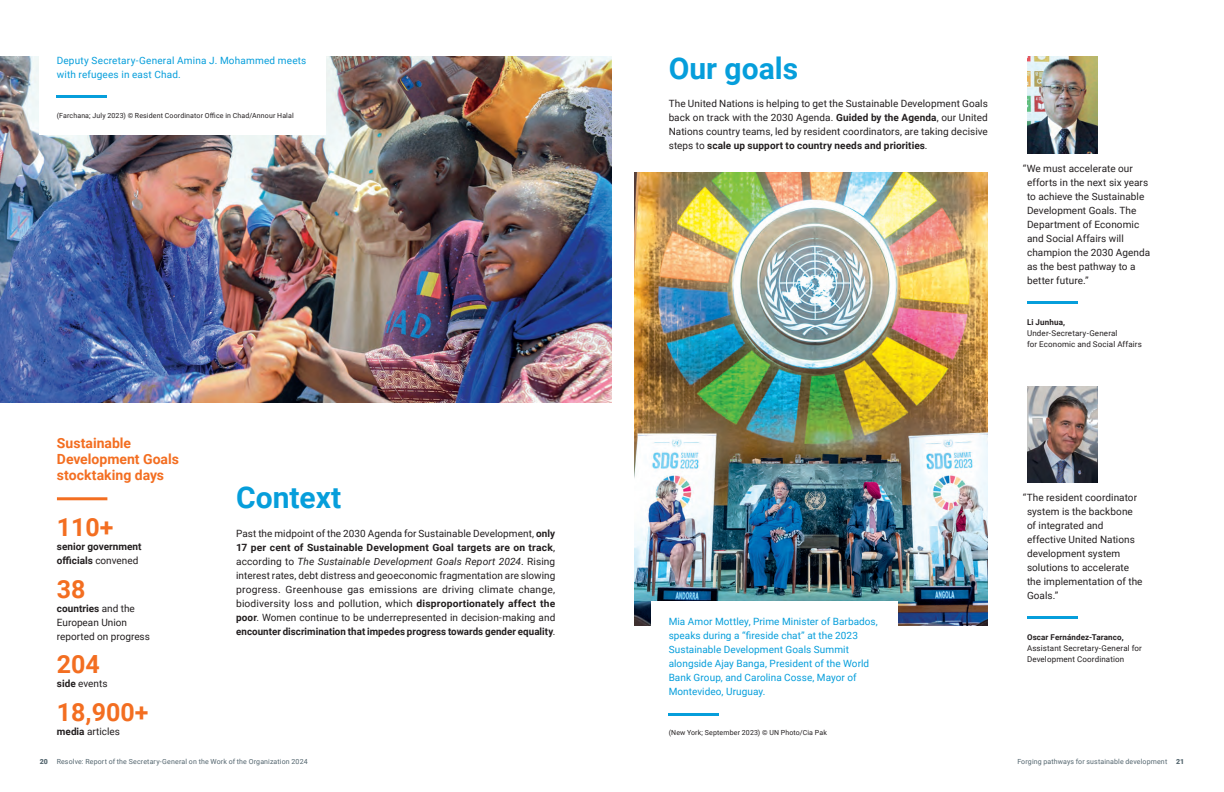
<style>
.page{position:relative;width:1224px;height:792px;background:#fff}
.page>*{position:absolute;margin:0;border:0;box-sizing:border-box;transform-origin:0 0}
.Paragraph_title{font:700 30px "Roboto";color:#069edb}
.Data{font:700 25px "Roboto";color:#f36e21}
.Highlight_Title{font:700 14px/16px "Roboto";color:#f36e21}
.Body_copy{font:10px/14px "Roboto";letter-spacing:.005em;color:#231f20;text-align:justify}
.Caption_blue_text{font:10px/14px "Roboto";letter-spacing:.01em;color:#069edb}
.Highlight_text{font:10px/14px "Roboto";color:#231f20}
.Highlight_text-2{font:700 10px/14px "Roboto";color:#231f20}
.Quote_signature{font:8px/11px "Roboto";letter-spacing:.02em;color:#231f20}
.t1{font:7px "Roboto";letter-spacing:.02em;color:#53656e}
.Caption_copyright_black{font:7px "Roboto";letter-spacing:.02em;color:#231f20}
.t2{font:900 7px "Roboto";color:#53656e}
.s1{font-weight:400}
.s2{font-weight:700}
.s3{font-style:italic}
</style>
<div class="page">
<img style="left:0;top:57px;width:612px;height:346px">
<img style="left:635px;top:173px;width:353px;height:453px">
<div style="left:40px;top:40px;width:286px;height:95px;background:#fff"></div>
<hr style="left:57px;top:95px;width:50px;height:3px;background:#069edb">
<div style="left:652px;top:601px;width:246px;height:151px;background:#fff"></div>
<hr style="left:669px;top:713px;width:50px;height:3px;background:#069edb">
<hr style="left:57px;top:497px;width:50px;height:3px;background:#f36e21">
<img style="left:1028px;top:57px;width:69px;height:96px">
<img style="left:1028px;top:386px;width:69px;height:96px">
<hr style="left:1027px;top:301px;width:50px;height:3px;background:#069edb">
<hr style="left:1027px;top:616px;width:50px;height:3px;background:#069edb">
<p class="Caption_blue_text" style="left:57px;top:53px;width:251px">Deputy Secretary-General Amina J. Mohammed meets with refugees in east Chad.</p>
<p class="Caption_copyright_black" style="left:57px;top:111px;width:239px">(Farchana; July 2023) © Resident Coordinator Office in Chad/Annour Halal</p>
<p class="Highlight_Title" style="left:57px;top:435px;width:124px">Sustainable<br>Development Goals stocktaking days</p>
<p class="Data" style="left:57px;top:510px;width:58px">110+</p>
<p class="Highlight_text-2" style="left:57px;top:540px;width:86px">senior government officials <span class="s1">convened</span></p>
<p class="Data" style="left:57px;top:572px;width:30px">38</p>
<p class="Highlight_text" style="left:57px;top:601px;width:95px"><span class="s2">countries</span> and the<br>European Union reported on progress</p>
<p class="Data" style="left:57px;top:647px;width:45px">204</p>
<p class="Highlight_text" style="left:57px;top:677px;width:52px"><span class="s2">side</span> events</p>
<p class="Data" style="left:57px;top:695px;width:93px">18,900+</p>
<p class="Highlight_text" style="left:57px;top:724px;width:65px"><span class="s2">media</span> articles</p>
<h2 class="Paragraph_title" style="left:236px;top:477px;width:107px">Context</h2>
<p class="Body_copy" style="left:236px;top:526px;width:321px">Past the midpoint of the 2030 Agenda for Sustainable Development, <span class="s2">only 17 per cent of Sustainable Development Goal targets are on track</span>, according to <span class="s3">The Sustainable Development Goals Report 2024</span>. Rising interest rates, debt distress and geoeconomic fragmentation are slowing progress. Greenhouse gas emissions are driving climate change, biodiversity loss and pollution, which <span class="s2">disproportionately affect the poor</span>. Women continue to be underrepresented in decision-making and <span class="s2">encounter discrimination that impedes progress towards gender equality</span>.</p>
<h2 class="Paragraph_title" style="left:669px;top:48px;width:131px">Our goals</h2>
<p class="Body_copy" style="left:669px;top:96px;width:321px">The United Nations is helping to get the Sustainable Development Goals back on track with the 2030 Agenda. <span class="s2">Guided by the Agenda</span>, our United Nations country teams, led by resident coordinators, are taking decisive steps to <span class="s2">scale up support to country needs and priorities</span>.</p>
<p class="Body_copy" style="left:1027px;top:161px;width:125px;text-align:left;text-indent:-4px">“We must accelerate our efforts in the next six years to achieve the Sustainable<br>Development Goals. The<br>Department of Economic and Social Affairs will champion the 2030 Agenda as the best pathway to a better future.”</p>
<p class="Quote_signature" style="left:1027px;top:316px;width:116px"><span class="s2">Li Junhua,<br></span>Under-Secretary-General<br>for Economic and Social Affairs</p>
<p class="Caption_blue_text" style="left:669px;top:614px;width:211px">Mia Amor Mottley, Prime Minister of Barbados, speaks during a “fireside chat” at the 2023<br>Sustainable Development Goals Summit alongside Ajay Banga, President of the World Bank Group, and Carolina Cosse, Mayor of Montevideo, Uruguay.</p>
<p class="Caption_copyright_black" style="left:669px;top:728px;width:160px">(New York; September 2023) © UN Photo/Cia Pak</p>
<p class="Body_copy" style="left:1027px;top:490px;width:117px;text-align:left;text-indent:-4px">“The resident coordinator system is the backbone of integrated and effective United Nations development system solutions to accelerate the implementation of the<br>Goals.”</p>
<p class="Quote_signature" style="left:1027px;top:631px;width:116px"><span class="s2">Oscar Fernández-Taranco,<br></span>Assistant Secretary-General for<br>Development Coordination</p>
<p class="t2" style="left:40px;top:756px;width:10px">20</p>
<p class="t1" style="left:57px;top:756px;width:253px">Resolve: Report of the Secretary-General on the Work of the Organization 2024</p>
<p class="t1" style="left:1017px;top:756px;width:151px">Forging pathways for sustainable development</p>
<p class="t2" style="left:1176px;top:756px;width:10px">21</p>
</div>
